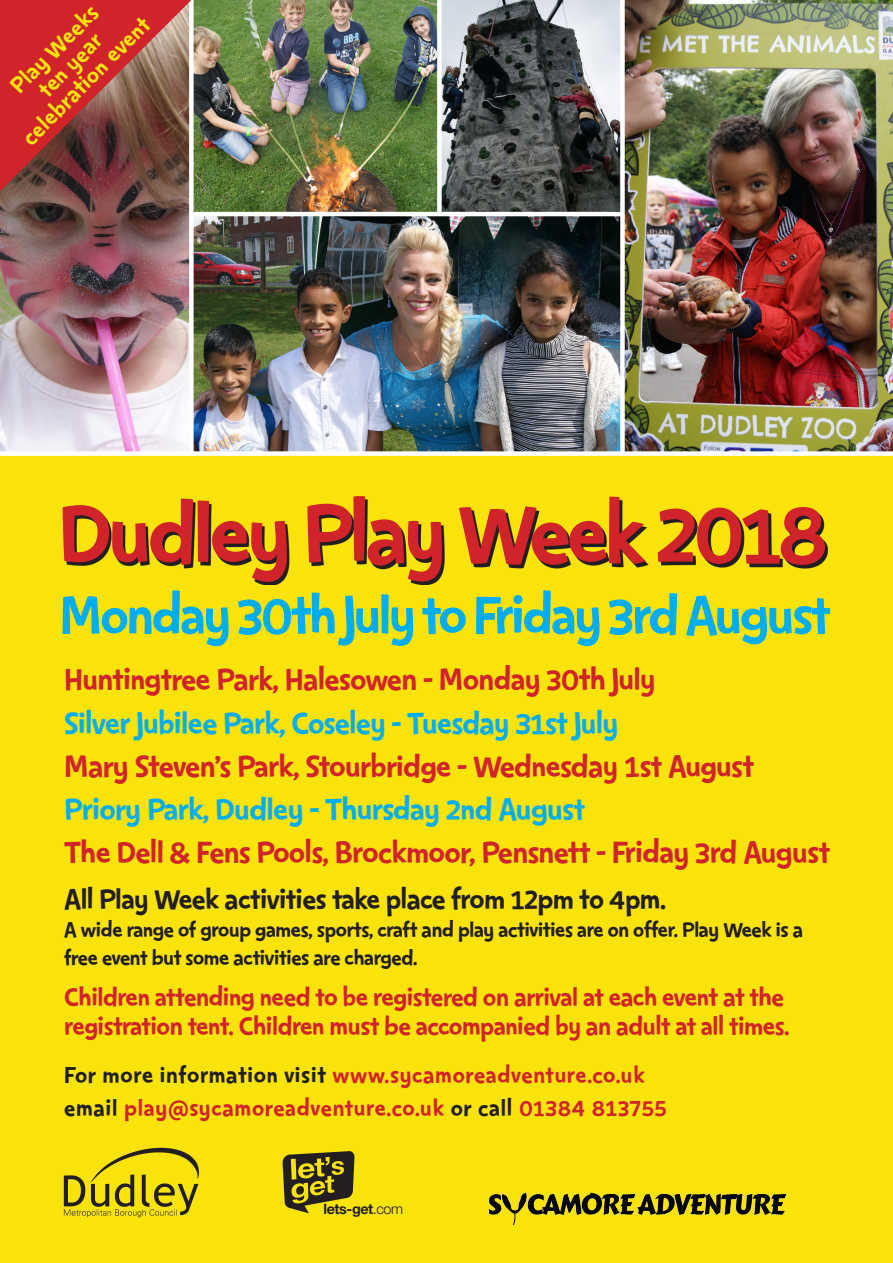
<style>
.page{position:relative;width:893px;height:1263px;background:#fff}
.page>*{position:absolute;margin:0;border:0;box-sizing:border-box;transform-origin:0 0}
.t1{font:99px "Change 4 Life Text";letter-spacing:-.06em;color:#d1232a}
.t2{font:63px "Change 4 Life Text";letter-spacing:-.06em;color:#00aeef}
.t3{font:36px "Change 4 Life Text";letter-spacing:-.04em;color:#d1232a}
.t4{font:36px "Change 4 Life Text";letter-spacing:-.04em;color:#00aeef}
.t5{font:33px "Change 4 Life Text";letter-spacing:-.04em;color:#231f20}
.t6{font:30px/29.4px "Change 4 Life Text";letter-spacing:-.04em;color:#d1232a}
.t7{font:27px "Change 4 Life Text";color:#d1232a}
.t8{font:27px "Change 4 Life Text";color:#fae30b}
.t9{font:24.6px/27.6px "Change 4 Life Text";letter-spacing:-.04em;color:#231f20}
.t10{font:700 14.4px "Helvetica Neue";letter-spacing:-.03em;color:#231f20}
.s1{color:#231f20}
.s2{font-weight:300}
</style>
<div class="page">
<div style="left:0;top:343px;width:893px;height:920px;background:#fae30b"></div>
<img style="left:0;top:191px;width:189px;height:260px">
<img style="left:194px;top:0;width:426px;height:212px">
<img style="left:625px;top:0;width:268px;height:451px">
<img style="left:194px;top:216px;width:426px;height:235px">
<div style="left:189px;top:0;width:5px;height:454px;background:#fff"></div>
<div style="left:620px;top:0;width:5px;height:454px;background:#fff"></div>
<div style="left:0;top:451px;width:893px;height:5px;background:#fff"></div>
<div style="left:437px;top:0;width:5px;height:214px;background:#fff"></div>
<svg style="left:66px;top:499px;width:762px;height:86px"></svg>
<img style="left:63px;top:1147px;width:136px;height:71px">
<img style="left:488px;top:1192px;width:299px;height:34px">
<img style="left:282px;top:1151px;width:73px;height:63px">
<svg style="left:0;top:0;width:191px;height:191px;background:#a33b39"></svg>
<p class="t8" style="left:6px;top:82px;width:116px;rotate:-45deg">Play Weeks</p>
<p class="t8" style="left:18px;top:134px;width:173px;rotate:-45deg">celebration event</p>
<p class="t8" style="left:34px;top:86px;width:82px;rotate:-45deg">ten year</p>
<p class="t1" style="left:57px;top:494px;width:774px">Dudley Play Week 2018</p>
<p class="t2" style="left:59px;top:590px;width:774px">Monday 30th July to Friday 3rd August</p>
<p class="t3" style="left:64px;top:665px;width:594px">Huntingtree Park, Halesowen - Monday 30th July</p>
<p class="t4" style="left:64px;top:708px;width:557px">Silver Jubilee Park, Coseley - Tuesday 31st July</p>
<p class="t3" style="left:64px;top:752px;width:692px">Mary Steven’s Park, Stourbridge - Wednesday 1st August</p>
<p class="t4" style="left:64px;top:795px;width:523px">Priory Park, Dudley - Thursday 2nd August</p>
<p class="t3" style="left:64px;top:838px;width:768px">The Dell &amp; Fens Pools, Brockmoor, Pensnett - Friday 3rd August</p>
<p class="t5" style="left:64px;top:886px;width:604px">All Play Week activities take place from 12pm to 4pm.</p>
<p class="t9" style="left:64px;top:917px;width:741px">A wide range of group games, sports, craft and play activities are on offer. Play Week is a free event but some activities are charged.</p>
<p class="t6" style="left:64px;top:984px;width:728px">Children attending need to be registered on arrival at each event at the registration tent. Children must be accompanied by an adult at all times.</p>
<p class="t7" style="left:64px;top:1064px;width:583px"><span class="s1">For more information visit</span> www.sycamoreadventure.co.uk</p>
<p class="t7" style="left:64px;top:1097px;width:605px"><span class="s1">email</span> play@sycamoreadventure.co.uk <span class="s1">or call</span> 01384 813755</p>
<p class="t10" style="left:323px;top:1200px;width:81px">lets-get<span class="s2">.com</span></p>
</div>
